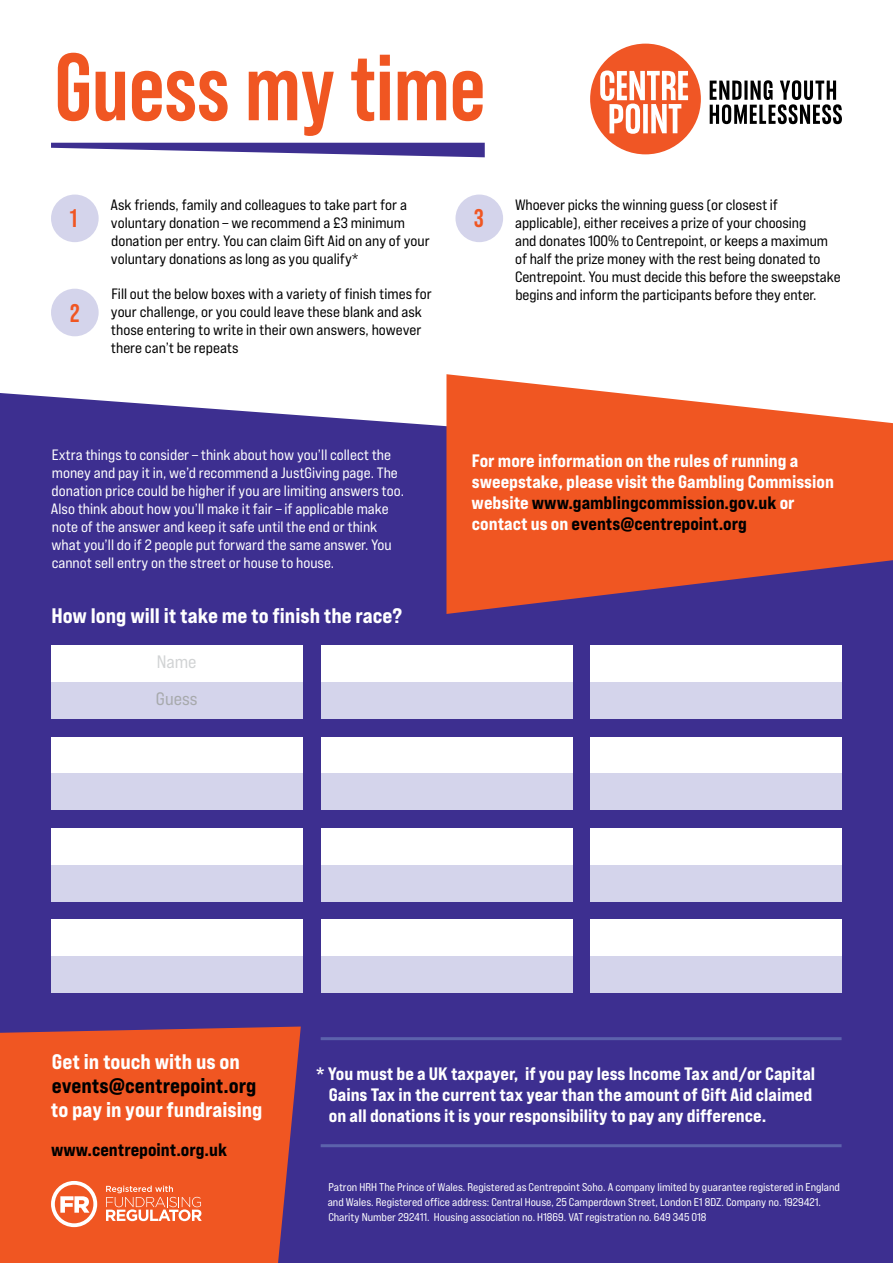
<style>
.page{position:relative;width:893px;height:1263px;background:#fff}
.page>*{position:absolute;margin:0;border:0;box-sizing:border-box;transform-origin:0 0}
.t1{font:700 95.1px "Bebas Neue Pro";color:#f05622}
.t2{font:700 25.5px "Bebas Neue Pro";color:#f05622}
.t3{font:21px "Bebas Neue Pro Exp Eb";color:#fff}
.t4{font:21px "Bebas Neue Pro Exp Eb";color:#000}
.t5{font:18px/21px "Bebas Neue Pro Exp Eb";color:#fff}
.t6{font:18px "Bebas Neue Pro Exp Eb";color:#000}
.t7{font:18px "Bebas Neue Pro Exp Rg";color:#a7a9ac}
.t8{font:18px "Bebas Neue Pro Exp Rg";color:#d1d3d4}
.t9{font:15px/18px "Bebas Neue Pro Exp Rg";letter-spacing:-.005em;color:#000}
.t10{font:15px/18px "Bebas Neue Pro Exp Rg";color:#fff}
.t11{font:11.25px/15px "Bebas Neue Pro Exp Rg";color:#fff}
.s1{color:#000}
</style>
<div class="page">
<div style="left:0;top:393px;width:893px;height:870px;background:#3d2f90"></div>
<svg style="left:710px;top:80px;width:132px;height:44px"></svg>
<div style="left:590px;top:44px;width:111px;height:110px;background:#f05625;border-radius:50%"></div>
<svg style="left:600px;top:71px;width:88px;height:63px"></svg>
<div style="left:51px;top:195px;width:48px;height:47px;background:#d4d4eb;border-radius:50%"></div>
<div style="left:455px;top:195px;width:48px;height:47px;background:#d4d4eb;border-radius:50%"></div>
<div style="left:51px;top:289px;width:48px;height:47px;background:#d4d4eb;border-radius:50%"></div>
<svg style="left:51px;top:143px;width:434px;height:14px"></svg>
<svg style="left:446px;top:374px;width:447px;height:240px;fill:#f05622"></svg>
<div style="left:0;top:1026px;width:301px;height:237px;background:#f05622"></div>
<svg style="left:51px;top:1181px;width:46px;height:46px"></svg>
<svg style="left:106px;top:1185px;width:96px;height:36px"></svg>
<hr style="left:321px;top:1037px;width:521px;height:3px;background:#5c62ac">
<hr style="left:321px;top:1144px;width:521px;height:3px;background:#5c62ac">
<div style="left:51px;top:645px;width:252px;height:37px;background:#fff"></div>
<div style="left:51px;top:682px;width:252px;height:37px;background:#d4d4eb"></div>
<div style="left:51px;top:737px;width:252px;height:36px;background:#fff"></div>
<div style="left:51px;top:773px;width:252px;height:37px;background:#d4d4eb"></div>
<div style="left:51px;top:828px;width:252px;height:37px;background:#fff"></div>
<div style="left:51px;top:865px;width:252px;height:36px;background:#d4d4eb"></div>
<div style="left:51px;top:919px;width:252px;height:37px;background:#fff"></div>
<div style="left:51px;top:956px;width:252px;height:37px;background:#d4d4eb"></div>
<div style="left:321px;top:645px;width:251px;height:37px;background:#fff"></div>
<div style="left:321px;top:682px;width:251px;height:37px;background:#d4d4eb"></div>
<div style="left:321px;top:737px;width:251px;height:36px;background:#fff"></div>
<div style="left:321px;top:773px;width:251px;height:37px;background:#d4d4eb"></div>
<div style="left:321px;top:828px;width:251px;height:37px;background:#fff"></div>
<div style="left:321px;top:865px;width:251px;height:36px;background:#d4d4eb"></div>
<div style="left:321px;top:919px;width:251px;height:37px;background:#fff"></div>
<div style="left:321px;top:956px;width:251px;height:37px;background:#d4d4eb"></div>
<div style="left:590px;top:645px;width:252px;height:37px;background:#fff"></div>
<div style="left:590px;top:682px;width:252px;height:37px;background:#d4d4eb"></div>
<div style="left:590px;top:737px;width:252px;height:36px;background:#fff"></div>
<div style="left:590px;top:773px;width:252px;height:37px;background:#d4d4eb"></div>
<div style="left:590px;top:828px;width:252px;height:37px;background:#fff"></div>
<div style="left:590px;top:865px;width:252px;height:36px;background:#d4d4eb"></div>
<div style="left:590px;top:919px;width:252px;height:37px;background:#fff"></div>
<div style="left:590px;top:956px;width:252px;height:37px;background:#d4d4eb"></div>
<h1 class="t1" style="left:55px;top:33px;width:432px">Guess my time</h1>
<p class="t9" style="left:110px;top:195px;width:321px">Ask friends, family and colleagues to take part for a voluntary donation – we recommend a £3 minimum donation per entry. You can claim Gift Aid on any of your voluntary donations as long as you qualify*</p>
<p class="t9" style="left:111px;top:284px;width:323px">Fill out the below boxes with a variety of finish times for your challenge, or you could leave these blank and ask those entering to write in their own answers, however there can’t be repeats</p>
<h2 class="t2" style="left:70px;top:204px;width:9px">1</h2>
<h2 class="t2" style="left:474px;top:204px;width:11px">3</h2>
<h2 class="t2" style="left:70px;top:298px;width:11px">2</h2>
<p class="t9" style="left:515px;top:195px;width:327px">Whoever picks the winning guess (or closest if applicable), either receives a prize of your choosing<br>and donates 100% to Centrepoint, or keeps a maximum of half the prize money with the rest being donated to Centrepoint. You must decide this before the sweepstake begins and inform the participants before they enter.</p>
<p class="t10" style="left:51px;top:445px;width:355px">Extra things to consider – think about how you’ll collect the money and pay it in, we’d recommend a JustGiving page. The donation price could be higher if you are limiting answers too.<br>Also think about how you’ll make it fair – if applicable make note of the answer and keep it safe until the end or think what you’ll do if 2 people put forward the same answer. You cannot sell entry on the street or house to house.</p>
<h3 class="t3" style="left:51px;top:602px;width:352px">How long will it take me to finish the race?</h3>
<p class="t8" style="left:157px;top:651px;width:41px">Name</p>
<p class="t7" style="left:156px;top:688px;width:43px">Guess</p>
<p class="t5" style="left:472px;top:449px;width:364px">For more information on the rules of running a sweepstake, please visit the Gambling Commission website <span class="s1">www.gamblingcommission.gov.uk</span> or contact us on <span class="s1">events@centrepoint.org</span></p>
<h3 class="t3" style="left:52px;top:1049px;width:189px">Get in touch with us on</h3>
<h3 class="t4" style="left:52px;top:1073px;width:206px">events@centrepoint.org</h3>
<h3 class="t3" style="left:51px;top:1097px;width:213px">to pay in your fundraising</h3>
<p class="t6" style="left:51px;top:1139px;width:178px">www.centrepoint.org.uk</p>
<p class="t5" style="left:329px;top:1063px;width:488px;text-indent:-12px">* You must be a UK taxpayer, if you pay less Income Tax and/or Capital<br>Gains Tax in the current tax year than the amount of Gift Aid claimed on all donations it is your responsibility to pay any difference.</p>
<p class="t11" style="left:328px;top:1180px;width:514px">Patron HRH The Prince of Wales. Registered as Centrepoint Soho. A company limited by guarantee registered in England and Wales. Registered office address: Central House, 25 Camperdown Street, London E1 8DZ. Company no. 1929421.<br>Charity Number 292411. Housing association no. H1869. VAT registration no. 649 345 018</p>
</div>
